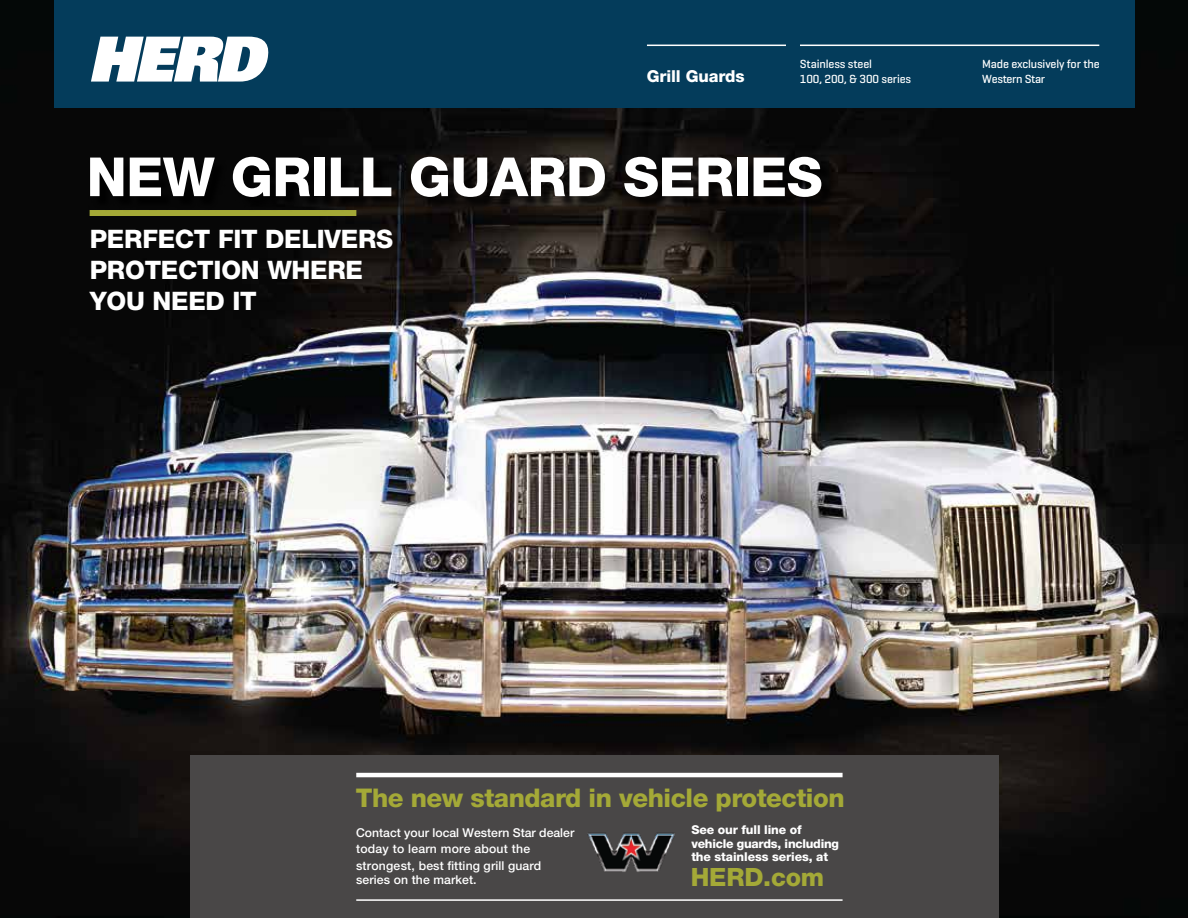
<style>
.page{position:relative;width:1188px;height:918px;background:#fff}
.page>*{position:absolute;margin:0;border:0;box-sizing:border-box;transform-origin:0 0}
.t1{font:800 54px "Helvetica Neue LT Std";letter-spacing:-.01em;color:#fff}
.t2{font:800 25.8px "Helvetica Neue LT Std";letter-spacing:-.02em;color:#a4a937}
.t3{font:800 25.5px/30.6px "Helvetica Neue LT Std";letter-spacing:-.01em;color:#fff}
.t4{font:800 25.2px "Helvetica Neue LT Std";letter-spacing:-.01em;color:#a4a937}
.t5{font:800 16.5px "Helvetica Neue LT Std";letter-spacing:-.01em;color:#fff}
.t6{font:500 12.15px/16.2px "Helvetica Neue LT Std";letter-spacing:.01em;color:#fff}
.t7{font:800 12.15px/13.5px "Helvetica Neue LT Std";letter-spacing:-.01em;color:#fff}
.t8{font:500 12px/15px "Geogrotesque";letter-spacing:-.01em;color:#fff}
</style>
<div class="page">
<img style="left:0;top:0;width:1188px;height:918px">
<div style="left:54px;top:0;width:1080px;height:108px;background:#043c5b"></div>
<svg style="left:91px;top:37px;width:177px;height:45px"></svg>
<hr style="left:647px;top:45px;width:452px;height:1px;background:#fff">
<div style="left:786px;top:42px;width:14px;height:49px;background:#043c5b"></div>
<img style="left:89px;top:152px;width:748px;height:71px">
<div style="left:190px;top:755px;width:809px;height:163px;background:#494747"></div>
<hr style="left:356px;top:773px;width:487px;height:4px;background:#fff">
<hr style="left:356px;top:899px;width:487px;height:2px;background:#fff">
<img style="left:587px;top:832px;width:88px;height:40px">
<h3 class="t5" style="left:647px;top:67px;width:99px">Grill Guards</h3>
<p class="t8" style="left:800px;top:56px;width:113px">Stainless steel<br>100, 200, &amp; 300 series</p>
<p class="t8" style="left:982px;top:56px;width:119px">Made exclusively for the<br>Western Star</p>
<h1 class="t1" style="left:87px;top:145px;width:737px">NEW GRILL GUARD SERIES</h1>
<h3 class="t3" style="left:90px;top:224px;width:305px">PERFECT FIT DELIVERS<br>PROTECTION WHERE<br>YOU NEED IT</h3>
<h2 class="t2" style="left:356px;top:782px;width:490px">The new standard in vehicle protection</h2>
<p class="t6" style="left:356px;top:824px;width:220px">Contact your local Western Star dealer today to learn more about the strongest, best fitting grill guard</p>
<p class="t6" style="left:356px;top:872px;width:122px">series on the market.</p>
<p class="t7" style="left:691px;top:823px;width:149px">See our full line of vehicle guards, including the stainless series, at</p>
<h3 class="t4" style="left:691px;top:862px;width:135px">HERD.com</h3>
</div>
